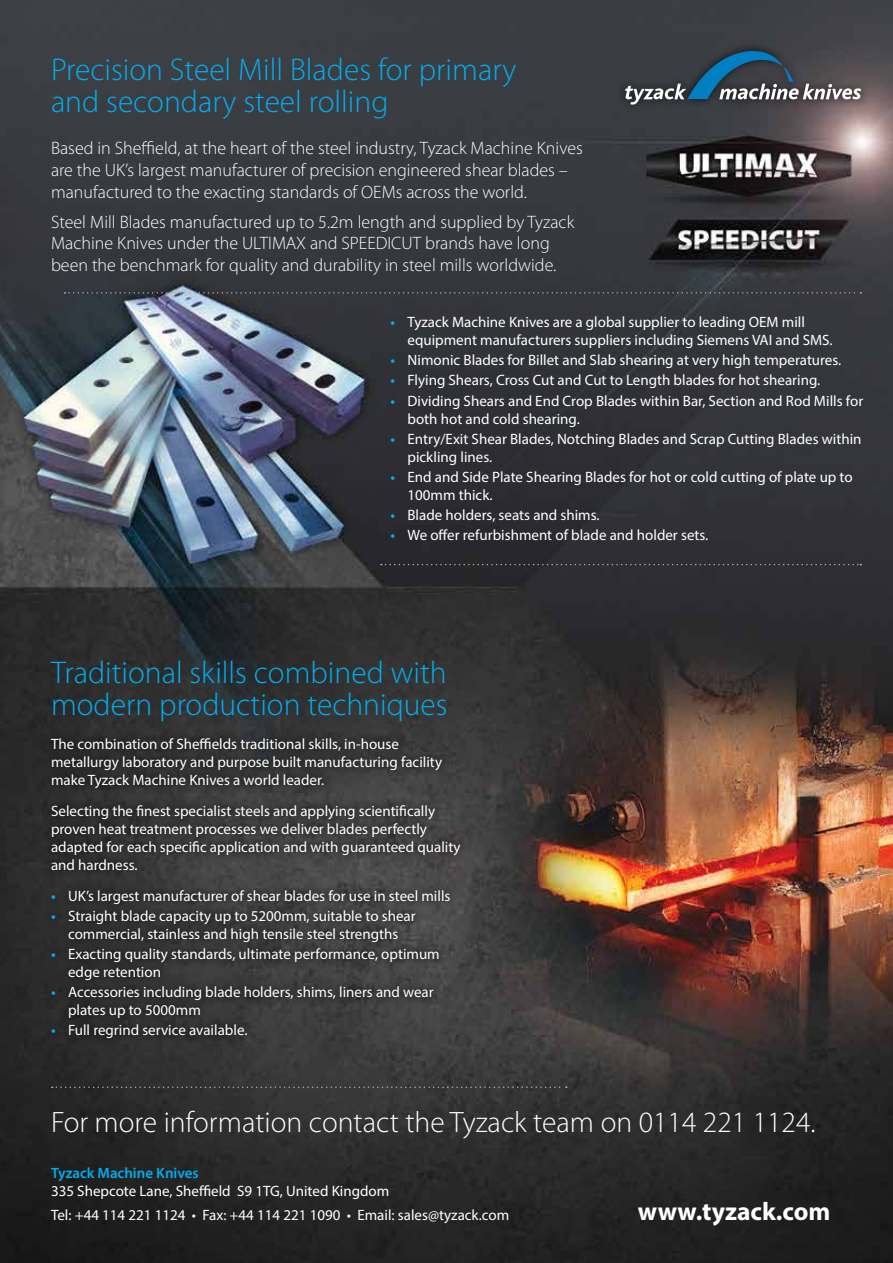
<style>
.page{position:relative;width:893px;height:1263px;background:#fff}
.page>*{position:absolute;margin:0;border:0;box-sizing:border-box;transform-origin:0 0}
.t1{font:300 31.5px/31.5px "Myriad Pro";color:#00aeef}
.t2{font:300 29.55px "Myriad Pro";color:#fff}
.t3{font:700 25.5px "Myriad Pro";color:#fff}
.t4{font:300 18px/21.6px "Myriad Pro";color:#fff}
.t5{font:15px/18px "Myriad Pro";color:#fff}
.t6{font:600 15px "Myriad Pro";color:#00aeef}
.s1{font-weight:600;color:#00aeef}
</style>
<div class="page">
<img style="left:0;top:0;width:893px;height:1263px">
<div style="left:617px;top:42px;width:252px;height:71px;background:#000;opacity:.75"></div>
<svg style="left:625px;top:50px;width:236px;height:55px;background:#4b5661"></svg>
<svg style="left:65px;top:292px;width:796px;height:2px;background:#4b4f54"></svg>
<svg style="left:381px;top:564px;width:480px;height:1px"></svg>
<svg style="left:43px;top:729px;width:426px;height:318px;background:#373737"></svg>
<svg style="left:52px;top:1086px;width:515px;height:2px"></svg>
<h1 class="t1" style="left:51px;top:54px;width:467px">Precision Steel Mill Blades for primary and secondary steel rolling</h1>
<p class="t4" style="left:51px;top:137px;width:533px">Based in Sheffield, at the heart of the steel industry, Tyzack Machine Knives are the UK’s largest manufacturer of precision engineered shear blades – manufactured to the exacting standards of OEMs across the world.</p>
<p class="t4" style="left:51px;top:211px;width:525px">Steel Mill Blades manufactured up to 5.2m length and supplied by Tyzack<br>Machine Knives under the ULTIMAX and SPEEDICUT brands have long been the benchmark for quality and durability in steel mills worldwide.</p>
<p class="t5" style="left:407px;top:313px;width:427px;text-indent:-17px"><span class="s1">•</span> Tyzack Machine Knives are a global supplier to leading OEM mill equipment manufacturers suppliers including Siemens VAI and SMS.</p>
<p class="t5" style="left:390px;top:351px;width:452px"><span class="s1">•</span> Nimonic Blades for Billet and Slab shearing at very high temperatures.</p>
<p class="t5" style="left:390px;top:371px;width:431px"><span class="s1">•</span> Flying Shears, Cross Cut and Cut to Length blades for hot shearing.</p>
<p class="t5" style="left:407px;top:391px;width:457px;text-indent:-17px"><span class="s1">•</span> Dividing Shears and End Crop Blades within Bar, Section and Rod Mills for both hot and cold shearing.</p>
<p class="t5" style="left:407px;top:429px;width:455px;text-indent:-17px"><span class="s1">•</span> Entry/Exit Shear Blades, Notching Blades and Scrap Cutting Blades within pickling lines.</p>
<p class="t5" style="left:407px;top:468px;width:447px;text-indent:-17px"><span class="s1">•</span> End and Side Plate Shearing Blades for hot or cold cutting of plate up to<br>100mm thick.</p>
<p class="t5" style="left:390px;top:506px;width:211px"><span class="s1">•</span> Blade holders, seats and shims.</p>
<p class="t5" style="left:390px;top:526px;width:319px"><span class="s1">•</span> We offer refurbishment of blade and holder sets.</p>
<h1 class="t1" style="left:51px;top:657px;width:398px">Traditional skills combined with modern production techniques</h1>
<p class="t5" style="left:51px;top:735px;width:393px">The combination of Sheffields traditional skills, in-house metallurgy laboratory and purpose built manufacturing facility make Tyzack Machine Knives a world leader.</p>
<p class="t5" style="left:51px;top:801px;width:411px">Selecting the finest specialist steels and applying scientifically proven heat treatment processes we deliver blades perfectly adapted for each specific application and with guaranteed quality and hardness.</p>
<p class="t5" style="left:51px;top:886px;width:401px"><span class="s1">•</span> UK’s largest manufacturer of shear blades for use in steel mills</p>
<p class="t5" style="left:51px;top:906px;width:366px;text-align:center"><span class="s1">•</span> Straight blade capacity up to 5200mm, suitable to shear commercial, stainless and high tensile steel strengths</p>
<p class="t5" style="left:68px;top:944px;width:373px;text-indent:-17px"><span class="s1">•</span> Exacting quality standards, ultimate performance, optimum edge retention</p>
<p class="t5" style="left:68px;top:983px;width:367px;text-indent:-17px"><span class="s1">•</span> Accessories including blade holders, shims, liners and wear plates up to 5000mm</p>
<p class="t5" style="left:51px;top:1021px;width:198px"><span class="s1">•</span> Full regrind service available.</p>
<h2 class="t2" style="left:51px;top:1104px;width:766px">For more information contact the Tyzack team on 0114 221 1124.</h2>
<p class="t6" style="left:51px;top:1163px;width:149px">Tyzack Machine Knives</p>
<p class="t5" style="left:51px;top:1179px;width:460px;line-height:24px">335 Shepcote Lane, Sheffield S9 1TG, United Kingdom<br>Tel: +44 114 221 1124 • Fax: +44 114 221 1090 • Email: sales@tyzack.com</p>
<h3 class="t3" style="left:638px;top:1195px;width:194px">www.tyzack.com</h3>
</div>
